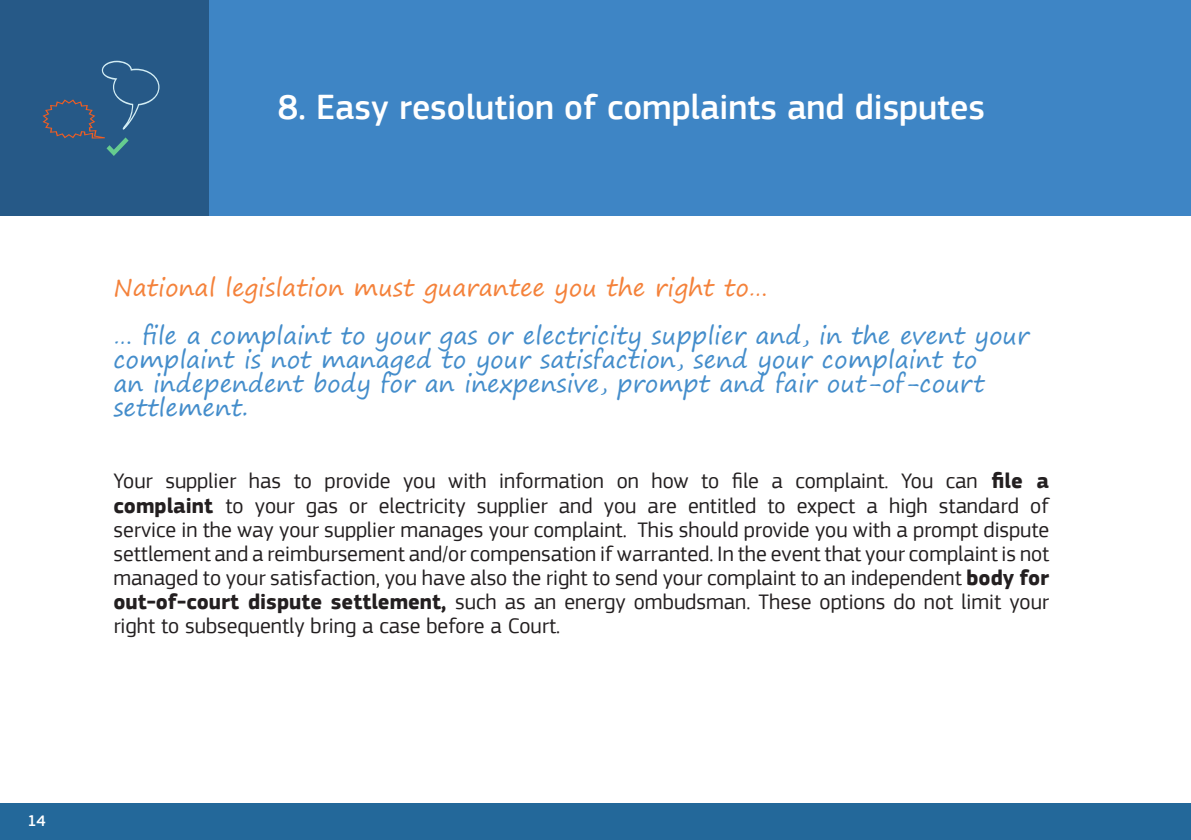
<style>
.page{position:relative;width:1191px;height:840px;background:#fff}
.page>*{position:absolute;margin:0;border:0;box-sizing:border-box;transform-origin:0 0}
.t1{font:500 36px "EC Square Sans Pro";color:#fff}
.t2{font:24px/24px "Segoe Print";color:#448dcb}
.t3{font:24px "Segoe Print";color:#f4823b}
.t4{font:22px/24px "EC Square Sans Pro";color:#231f20;text-align:justify}
.t5{font:500 16px "EC Square Sans Pro";color:#fff}
.s1{font-weight:700}
</style>
<div class="page">
<div style="left:0;top:803px;width:1191px;height:36px;background:#23689a"></div>
<div style="left:0;top:0;width:1191px;height:215px;background:#3e85c5"></div>
<div style="left:0;top:0;width:208px;height:215px;background:#265987"></div>
<svg style="left:43px;top:61px;width:116px;height:95px"></svg>
<hr style="left:1190px;top:0;width:1px;height:215px;background:#f79332">
<p class="t1" style="left:278px;top:86px;width:708px">8. Easy resolution of complaints and disputes</p>
<p class="t3" style="left:113px;top:266px;width:656px">National legislation must guarantee you the right to…</p>
<p class="t2" style="left:113px;top:322px;width:917px">… file a complaint to your gas or electricity supplier and, in the event your complaint is not managed to your satisfaction, send your complaint to<br>an independent body for an inexpensive, prompt and fair out-of-court settlement.</p>
<p class="t4" style="left:113px;top:469px;width:937px">Your supplier has to provide you with information on how to file a complaint. You can <span class="s1">file a complaint</span> to your gas or electricity supplier and you are entitled to expect a high standard of service in the way your supplier manages your complaint. This should provide you with a prompt dispute settlement and a reimbursement and/or compensation if warranted. In the event that your complaint is not managed to your satisfaction, you have also the right to send your complaint to an independent <span class="s1">body for out-of-court dispute settlement,</span> such as an energy ombudsman. These options do not limit your right to subsequently bring a case before a Court.</p>
<p class="t5" style="left:27px;top:811px;width:20px">14</p>
</div>
